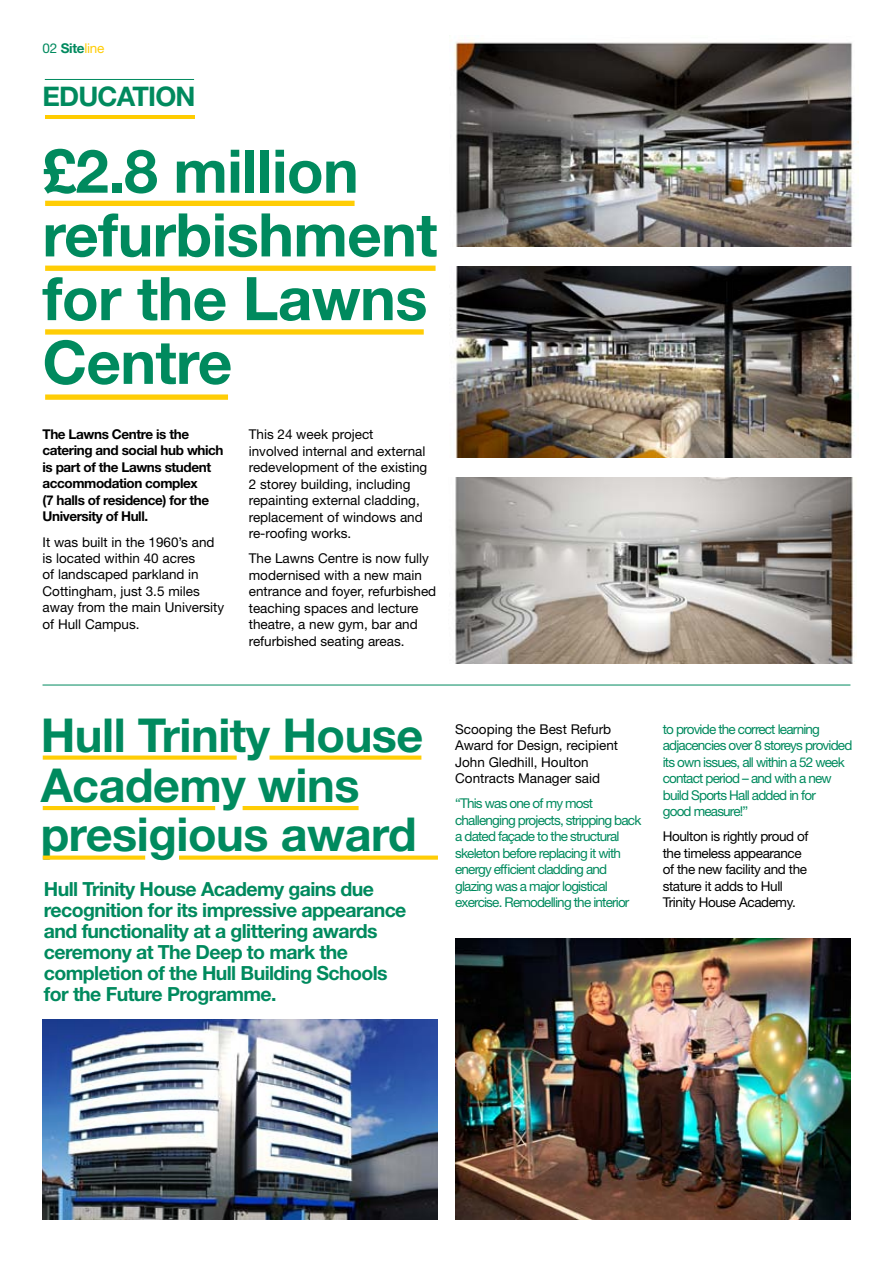
<style>
.page{position:relative;width:893px;height:1263px;background:#fff}
.page>*{position:absolute;margin:0;border:0;box-sizing:border-box;transform-origin:0 0}
.t1{font:700 60.15px/63.8px "Helvetica Neue";letter-spacing:-.01em;color:#008a5e}
.t2{font:700 46.8px/49.5px "Helvetica Neue";letter-spacing:-.01em;color:#008a5e}
.t3{font:700 27px "Helvetica Neue";letter-spacing:-.03em;color:#008a5e}
.t4{font:700 19.5px/21px "Helvetica Neue";letter-spacing:-.03em;color:#008a5e}
.t5{font:13.5px/16.5px "Helvetica Neue";color:#000}
.t6{font:13.5px/16.5px "Helvetica Neue";letter-spacing:-.06em;color:#008a5e}
.t7{font:700 13.5px/16.5px "Helvetica Neue";letter-spacing:-.03em;color:#000}
.t8{font:13.5px/16.5px "Helvetica Neue";letter-spacing:-.03em;color:#000}
.t9{font:700 13.5px "Helvetica Neue";color:#008a5e}
.s1{font-weight:400}
.s2{font-weight:400;color:#ffcd05}
</style>
<div class="page">
<hr style="left:43px;top:685px;width:807px;height:1px;background:#008a5e">
<hr style="left:45px;top:115px;width:149px;height:4px;background:#fc0">
<hr style="left:45px;top:79px;width:149px;height:1px;background:#008a5e">
<img style="left:455px;top:938px;width:395px;height:281px">
<img style="left:43px;top:1019px;width:395px;height:200px">
<img style="left:454px;top:266px;width:401px;height:192px">
<img style="left:454px;top:41px;width:405px;height:206px">
<img style="left:455px;top:478px;width:399px;height:185px">
<div style="left:45px;top:266px;width:391px;height:5px;background:#ffcd05"></div>
<div style="left:45px;top:201px;width:310px;height:5px;background:#ffcd05"></div>
<div style="left:45px;top:329px;width:379px;height:6px;background:#ffcd05"></div>
<div style="left:45px;top:394px;width:183px;height:6px;background:#ffcd05"></div>
<hr style="left:43px;top:806px;width:172px;height:4px;background:#ffcd05">
<div style="left:43px;top:755px;width:194px;height:5px;background:#ffcd05"></div>
<div style="left:43px;top:855px;width:102px;height:5px;background:#ffcd05"></div>
<div style="left:269px;top:755px;width:152px;height:5px;background:#ffcd05"></div>
<hr style="left:243px;top:806px;width:116px;height:4px;background:#ffcd05">
<div style="left:179px;top:855px;width:259px;height:5px;background:#ffcd05"></div>
<p class="t9" style="left:43px;top:40px;width:63px"><span class="s1">02</span> Site<span class="s2">line</span></p>
<h3 class="t3" style="left:43px;top:79px;width:155px">EDUCATION</h3>
<h1 class="t1" style="left:43px;top:138px;width:396px">£2.8 million refurbishment for the Lawns<br>Centre</h1>
<p class="t7" style="left:43px;top:426px;width:183px">The Lawns Centre is the catering and social hub which is part of the Lawns student accommodation complex<br>(7 halls of residence) for the<br>University of Hull.</p>
<p class="t5" style="left:43px;top:533px;width:183px">It was built in the 1960’s and is located within 40 acres<br>of landscaped parkland in<br>Cottingham, just 3.5 miles away from the main University of Hull Campus.</p>
<p class="t5" style="left:249px;top:426px;width:180px">This 24 week project<br>involved internal and external redevelopment of the existing<br>2 storey building, including repainting external cladding, replacement of windows and re-roofing works.</p>
<p class="t5" style="left:249px;top:550px;width:189px">The Lawns Centre is now fully modernised with a new main entrance and foyer, refurbished teaching spaces and lecture theatre, a new gym, bar and refurbished seating areas.</p>
<h2 class="t2" style="left:41px;top:710px;width:384px">Hull Trinity House<br>Academy wins presigious award</h2>
<h3 class="t4" style="left:44px;top:878px;width:364px">Hull Trinity House Academy gains due recognition for its impressive appearance and functionality at a glittering awards ceremony at The Deep to mark the completion of the Hull Building Schools for the Future Programme.</h3>
<p class="t5" style="left:455px;top:720px;width:165px">Scooping the Best Refurb<br>Award for Design, recipient<br>John Gledhill, Houlton<br>Contracts Manager said</p>
<p class="t6" style="left:455px;top:795px;width:188px">“This was one of my most challenging projects, stripping back a dated façade to the structural skeleton before replacing it with energy efficient cladding and glazing was a major logistical exercise. Remodelling the interior</p>
<p class="t6" style="left:663px;top:720px;width:191px">to provide the correct learning adjacencies over 8 storeys provided its own issues, all within a 52 week contact period – and with a new build Sports Hall added in for<br>good measure!”</p>
<p class="t8" style="left:663px;top:828px;width:147px">Houlton is rightly proud of the timeless appearance of the new facility and the stature it adds to Hull<br>Trinity House Academy.</p>
</div>
